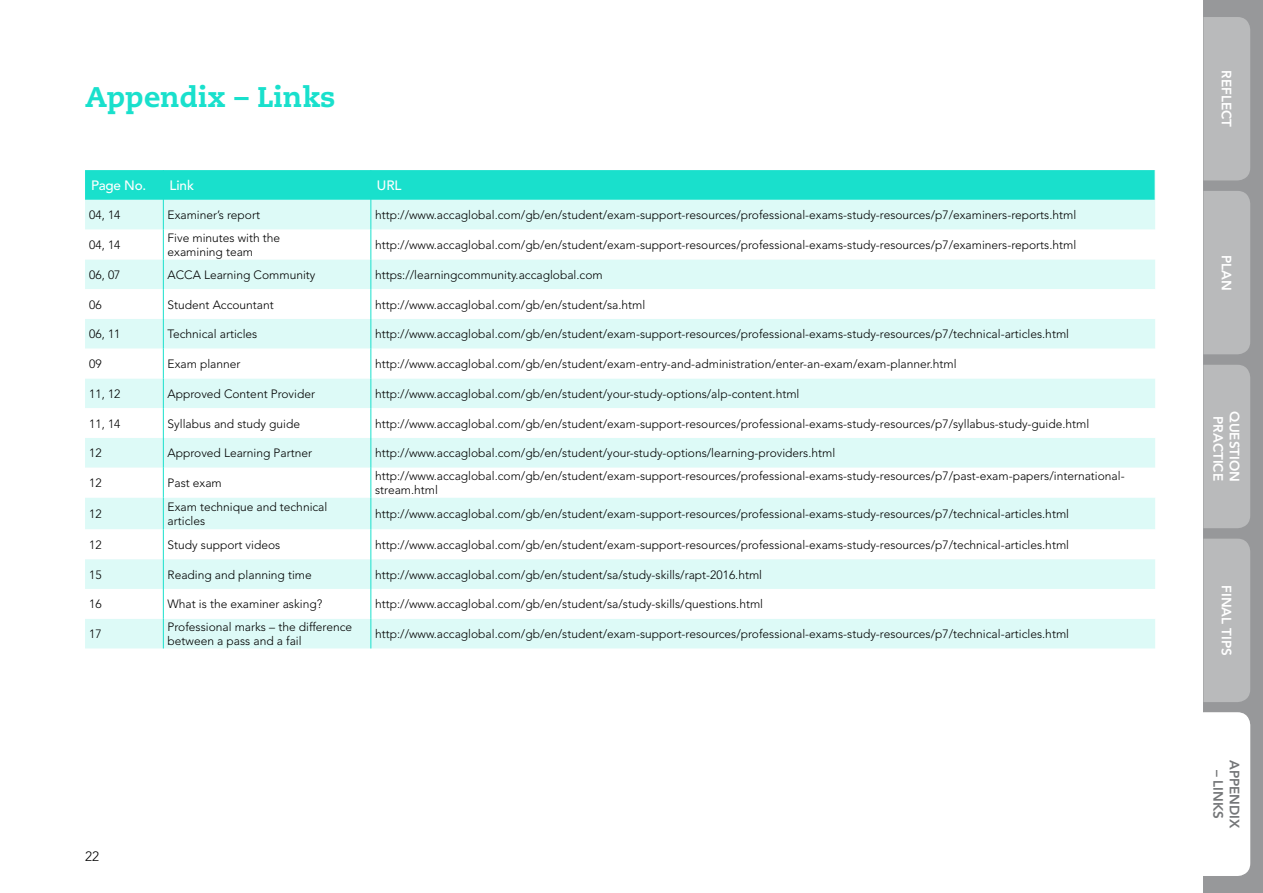
<style>
.page{position:relative;width:1263px;height:893px;background:#fff}
.page>*{position:absolute;margin:0;border:0;box-sizing:border-box;transform-origin:0 0}
.RUNNING_HEADER{font:800 28.35px "Caecilia";color:#19e0cc}
.t1{font:800 13.5px "Avenir LT Std";color:#fff}
.TABLE_BODY_COPY{font:500 13.5px "Avenir LT Std";color:#fff}
.t2{font:800 13.5px "Avenir LT Std";color:#747678}
.t3{font:300 13.5px "Avenir LT Std";color:#000}
.TABLE_BODY_COPY-2{font:300 12px/14.4px "Avenir LT Std";color:#000}
</style>
<div class="page">
<div style="left:1203px;top:0;width:60px;height:893px;background:#97989a"></div>
<div style="left:1203px;top:17px;width:47px;height:163px;background:#b9babb"></div>
<div style="left:1203px;top:191px;width:47px;height:163px;background:#b9babb"></div>
<div style="left:1203px;top:365px;width:47px;height:163px;background:#b9babb"></div>
<div style="left:1203px;top:539px;width:47px;height:163px;background:#b9babb"></div>
<svg style="left:85px;top:170px;width:1070px;height:30px;background:#1be0cc"></svg>
<div style="left:85px;top:200px;width:1070px;height:448px;background:#ddfaf7"></div>
<svg style="left:85px;top:289px;width:1070px;height:330px"></svg>
<hr style="left:163px;top:200px;width:1px;height:30px;background:#19e0cc">
<hr style="left:163px;top:259px;width:1px;height:30px;background:#19e0cc">
<hr style="left:163px;top:289px;width:1px;height:30px;background:#19e0cc">
<hr style="left:163px;top:319px;width:1px;height:30px;background:#19e0cc">
<svg style="left:163px;top:349px;width:1px;height:29px"></svg>
<hr style="left:163px;top:378px;width:1px;height:30px;background:#19e0cc">
<hr style="left:163px;top:408px;width:1px;height:30px;background:#19e0cc">
<hr style="left:163px;top:438px;width:1px;height:30px;background:#19e0cc">
<svg style="left:163px;top:468px;width:1px;height:29px"></svg>
<hr style="left:163px;top:497px;width:1px;height:32px;background:#19e0cc">
<hr style="left:163px;top:529px;width:1px;height:30px;background:#19e0cc">
<hr style="left:163px;top:559px;width:1px;height:30px;background:#19e0cc">
<hr style="left:163px;top:589px;width:1px;height:30px;background:#19e0cc">
<svg style="left:163px;top:619px;width:1px;height:29px"></svg>
<hr style="left:163px;top:170px;width:1px;height:30px;background:#19e0cc">
<hr style="left:370px;top:200px;width:1px;height:30px;background:#19e0cc">
<svg style="left:85px;top:230px;width:1070px;height:29px"></svg>
<hr style="left:370px;top:259px;width:1px;height:30px;background:#19e0cc">
<hr style="left:370px;top:289px;width:1px;height:30px;background:#19e0cc">
<hr style="left:370px;top:319px;width:1px;height:30px;background:#19e0cc">
<svg style="left:370px;top:349px;width:1px;height:29px"></svg>
<hr style="left:370px;top:378px;width:1px;height:30px;background:#19e0cc">
<hr style="left:370px;top:408px;width:1px;height:30px;background:#19e0cc">
<hr style="left:370px;top:438px;width:1px;height:30px;background:#19e0cc">
<svg style="left:370px;top:468px;width:1px;height:29px"></svg>
<hr style="left:370px;top:497px;width:1px;height:32px;background:#19e0cc">
<hr style="left:370px;top:529px;width:1px;height:30px;background:#19e0cc">
<hr style="left:370px;top:559px;width:1px;height:30px;background:#19e0cc">
<hr style="left:370px;top:589px;width:1px;height:30px;background:#19e0cc">
<svg style="left:370px;top:619px;width:1px;height:29px"></svg>
<hr style="left:370px;top:170px;width:1px;height:30px;background:#19e0cc">
<div style="left:1203px;top:712px;width:47px;height:164px;background:#fff"></div>
<p class="RUNNING_HEADER" style="left:85px;top:80px;width:252px">Appendix – Links</p>
<p class="TABLE_BODY_COPY" style="left:91px;top:178px;width:57px">Page No.</p>
<p class="TABLE_BODY_COPY" style="left:169px;top:178px;width:26px">Link</p>
<p class="TABLE_BODY_COPY" style="left:377px;top:178px;width:26px">URL</p>
<p class="TABLE_BODY_COPY-2" style="left:89px;top:208px;width:33px">04, 14</p>
<p class="TABLE_BODY_COPY-2" style="left:168px;top:208px;width:94px">Examiner’s report</p>
<p class="TABLE_BODY_COPY-2" style="left:375px;top:208px;width:703px">http://www.accaglobal.com/gb/en/student/exam-support-resources/professional-exams-study-resources/p7/examiners-reports.html</p>
<p class="TABLE_BODY_COPY-2" style="left:89px;top:238px;width:33px">04, 14</p>
<p class="TABLE_BODY_COPY-2" style="left:168px;top:231px;width:114px">Five minutes with the examining team</p>
<p class="TABLE_BODY_COPY-2" style="left:375px;top:238px;width:703px">http://www.accaglobal.com/gb/en/student/exam-support-resources/professional-exams-study-resources/p7/examiners-reports.html</p>
<p class="TABLE_BODY_COPY-2" style="left:89px;top:267px;width:33px">06, 07</p>
<p class="TABLE_BODY_COPY-2" style="left:168px;top:267px;width:149px">ACCA Learning Community</p>
<p class="TABLE_BODY_COPY-2" style="left:375px;top:267px;width:229px">https://learningcommunity.accaglobal.com</p>
<p class="TABLE_BODY_COPY-2" style="left:89px;top:297px;width:14px">06</p>
<p class="TABLE_BODY_COPY-2" style="left:168px;top:297px;width:108px">Student Accountant</p>
<p class="TABLE_BODY_COPY-2" style="left:375px;top:297px;width:272px">http://www.accaglobal.com/gb/en/student/sa.html</p>
<p class="TABLE_BODY_COPY-2" style="left:89px;top:327px;width:33px">06, 11</p>
<p class="TABLE_BODY_COPY-2" style="left:168px;top:327px;width:91px">Technical articles</p>
<p class="TABLE_BODY_COPY-2" style="left:375px;top:327px;width:695px">http://www.accaglobal.com/gb/en/student/exam-support-resources/professional-exams-study-resources/p7/technical-articles.html</p>
<p class="TABLE_BODY_COPY-2" style="left:89px;top:357px;width:14px">09</p>
<p class="TABLE_BODY_COPY-2" style="left:168px;top:357px;width:74px">Exam planner</p>
<p class="TABLE_BODY_COPY-2" style="left:375px;top:357px;width:583px">http://www.accaglobal.com/gb/en/student/exam-entry-and-administration/enter-an-exam/exam-planner.html</p>
<p class="TABLE_BODY_COPY-2" style="left:89px;top:387px;width:33px">11, 12</p>
<p class="TABLE_BODY_COPY-2" style="left:168px;top:387px;width:149px">Approved Content Provider</p>
<p class="TABLE_BODY_COPY-2" style="left:375px;top:387px;width:426px">http://www.accaglobal.com/gb/en/student/your-study-options/alp-content.html</p>
<p class="TABLE_BODY_COPY-2" style="left:89px;top:416px;width:33px">11, 14</p>
<p class="TABLE_BODY_COPY-2" style="left:168px;top:416px;width:134px">Syllabus and study guide</p>
<p class="TABLE_BODY_COPY-2" style="left:375px;top:416px;width:716px">http://www.accaglobal.com/gb/en/student/exam-support-resources/professional-exams-study-resources/p7/syllabus-study-guide.html</p>
<p class="TABLE_BODY_COPY-2" style="left:89px;top:446px;width:14px">12</p>
<p class="TABLE_BODY_COPY-2" style="left:168px;top:446px;width:146px">Approved Learning Partner</p>
<p class="TABLE_BODY_COPY-2" style="left:375px;top:446px;width:462px">http://www.accaglobal.com/gb/en/student/your-study-options/learning-providers.html</p>
<p class="TABLE_BODY_COPY-2" style="left:89px;top:476px;width:14px">12</p>
<p class="TABLE_BODY_COPY-2" style="left:168px;top:476px;width:56px">Past exam</p>
<p class="TABLE_BODY_COPY-2" style="left:375px;top:469px;width:751px">http://www.accaglobal.com/gb/en/student/exam-support-resources/professional-exams-study-resources/p7/past-exam-papers/international&shy;stream.html</p>
<p class="TABLE_BODY_COPY-2" style="left:89px;top:507px;width:14px">12</p>
<p class="TABLE_BODY_COPY-2" style="left:168px;top:499px;width:161px">Exam technique and technical articles</p>
<p class="TABLE_BODY_COPY-2" style="left:375px;top:507px;width:695px">http://www.accaglobal.com/gb/en/student/exam-support-resources/professional-exams-study-resources/p7/technical-articles.html</p>
<p class="TABLE_BODY_COPY-2" style="left:89px;top:537px;width:14px">12</p>
<p class="TABLE_BODY_COPY-2" style="left:168px;top:537px;width:114px">Study support videos</p>
<p class="TABLE_BODY_COPY-2" style="left:375px;top:537px;width:695px">http://www.accaglobal.com/gb/en/student/exam-support-resources/professional-exams-study-resources/p7/technical-articles.html</p>
<p class="TABLE_BODY_COPY-2" style="left:89px;top:567px;width:14px">15</p>
<p class="TABLE_BODY_COPY-2" style="left:168px;top:567px;width:146px">Reading and planning time</p>
<p class="TABLE_BODY_COPY-2" style="left:375px;top:567px;width:388px">http://www.accaglobal.com/gb/en/student/sa/study-skills/rapt-2016.html</p>
<p class="TABLE_BODY_COPY-2" style="left:89px;top:597px;width:14px">16</p>
<p class="TABLE_BODY_COPY-2" style="left:168px;top:597px;width:156px">What is the examiner asking?</p>
<p class="TABLE_BODY_COPY-2" style="left:375px;top:597px;width:390px">http://www.accaglobal.com/gb/en/student/sa/study-skills/questions.html</p>
<p class="TABLE_BODY_COPY-2" style="left:89px;top:627px;width:14px">17</p>
<p class="TABLE_BODY_COPY-2" style="left:168px;top:620px;width:186px">Professional marks – the difference between a pass and a fail</p>
<p class="TABLE_BODY_COPY-2" style="left:375px;top:627px;width:695px">http://www.accaglobal.com/gb/en/student/exam-support-resources/professional-exams-study-resources/p7/technical-articles.html</p>
<p class="t3" style="left:85px;top:848px;width:16px">22</p>
<p class="t1" style="left:1234px;top:70px;width:58px;rotate:90deg">REFLECT</p>
<p class="t1" style="left:1234px;top:255px;width:37px;rotate:90deg">PLAN</p>
<p class="t1" style="left:1226px;top:416px;width:66px;rotate:90deg">PRACTICE</p>
<p class="t1" style="left:1242px;top:411px;width:72px;rotate:90deg">QUESTION</p>
<p class="t1" style="left:1234px;top:585px;width:72px;rotate:90deg">FINAL TIPS</p>
<p class="t2" style="left:1242px;top:760px;width:70px;rotate:90deg">APPENDIX</p>
<p class="t2" style="left:1226px;top:769px;width:51px;rotate:90deg">– LINKS</p>
</div>
